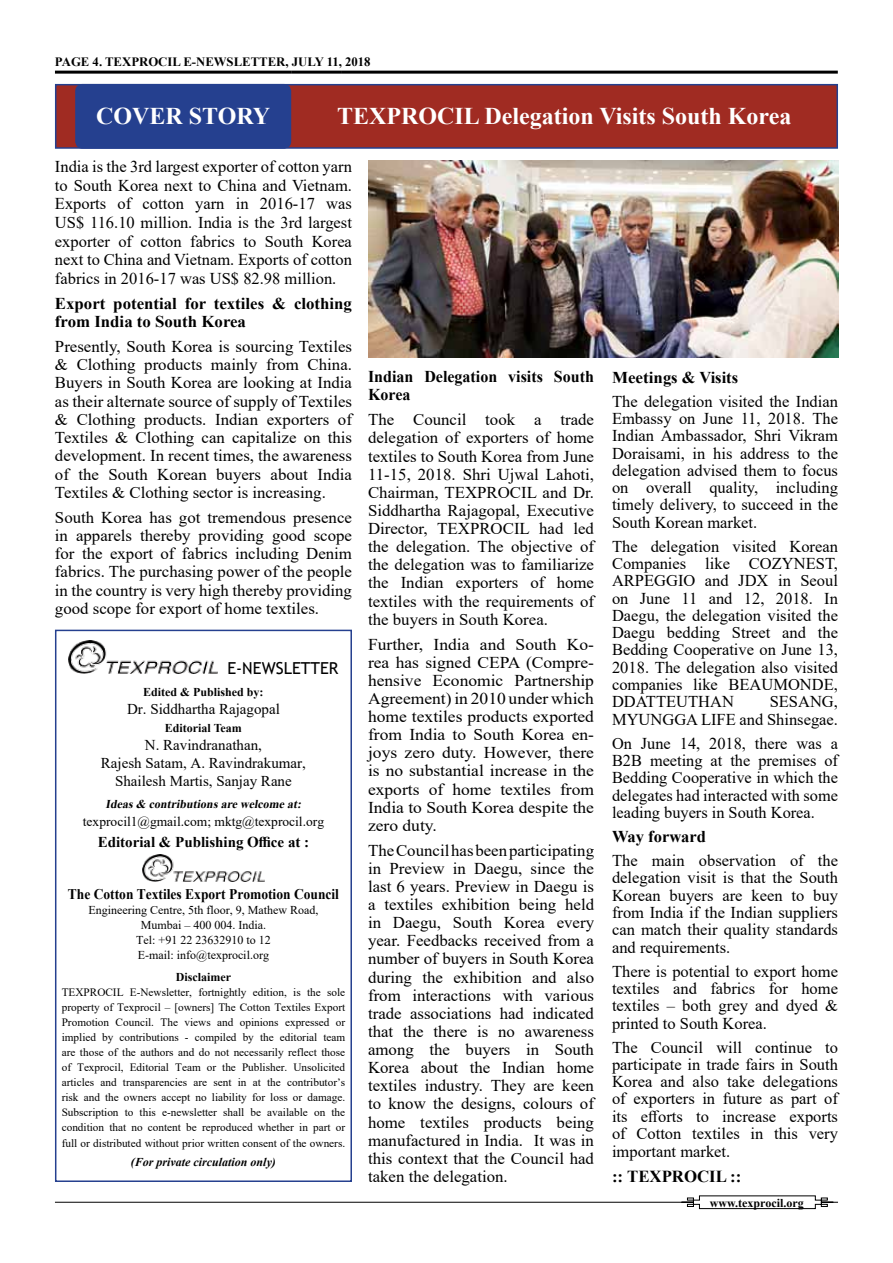
<style>
.page{position:relative;width:893px;height:1263px;background:#fff}
.page>*{position:absolute;margin:0;border:0;box-sizing:border-box;transform-origin:0 0}
.t1{font:700 24px "Times New Roman";color:#fff}
.t2{font:700 16.8px "Times New Roman";color:#000}
.t3{font:16.5px/18.1px "Times New Roman";color:#000;text-align:justify}
.t4{font:16.5px/18.1px "Times New Roman";color:#000;text-align:justify;scale:1.06 1}
.t5{font:700 16.5px/18.1px "Times New Roman";color:#000}
.t6{font:16.5px "Trebuchet MS";color:#000}
.t7{font:15px/18px "Times New Roman";color:#000;text-align:center}
.t8{font:700 15px "Times New Roman";color:#000}
.t9{font:700 14.7px "Times New Roman";color:#000;scale:.92 1}
.t10{font:13.5px "Times New Roman";color:#000}
.t11{font:700 12.75px "Times New Roman";color:#000}
.t12{font:12px/15px "Times New Roman";color:#000;text-align:center}
.t13{font:700 12px "Times New Roman";color:#000}
.t14{font:italic 700 12px "Times New Roman";color:#000}
.t15{font:italic 700 12px "Times New Roman";color:#000}
.t16{font:11.25px/15px "Times New Roman";color:#000;text-align:justify}
</style>
<div class="page">
<hr style="left:55px;top:1202px;width:783px;height:1px;background:#000">
<svg style="left:681px;top:1195px;width:153px;height:14px"></svg>
<hr style="left:55px;top:71px;width:237px;height:3px;background:#000">
<hr style="left:292px;top:71px;width:50px;height:3px;background:#000">
<hr style="left:342px;top:71px;width:496px;height:3px;background:#000">
<div style="left:55px;top:84px;width:783px;height:65px;background:#a02b22;border:2px solid #25408f"></div>
<div style="left:76px;top:85px;width:214px;height:63px;background:#25408f;border-radius:7px"></div>
<div style="left:75px;top:84px;width:216px;height:65px;border:2px solid #25408f;border-radius:7px"></div>
<div style="left:55px;top:630px;width:297px;height:552px;background:#fff;border:2px solid #25408f"></div>
<img style="left:68px;top:641px;width:149px;height:33px">
<img style="left:142px;top:855px;width:123px;height:27px">
<img style="left:368px;top:161px;width:470px;height:197px">
<p class="t11" style="left:55px;top:53px;width:317px">PAGE 4. TEXPROCIL E-NEWSLETTER, JULY 11, 2018</p>
<h1 class="t1" style="left:96px;top:99px;width:176px">COVER STORY</h1>
<h1 class="t1" style="left:337px;top:99px;width:456px">TEXPROCIL Delegation Visits South Korea</h1>
<p class="t3" style="left:55px;top:157px;width:299px;line-height:18.6px">India is the 3rd largest exporter of cotton yarn to South Korea next to China and Vietnam.<br>Exports of cotton yarn in 2016-17 was US$ 116.10 million. India is the 3rd largest exporter of cotton fabrics to South Korea next to China and Vietnam. Exports of cotton fabrics in 2016-17 was US$ 82.98 million.</p>
<p class="t5" style="left:55px;top:294px;width:299px">Export potential for textiles &amp; clothing from India to South Korea</p>
<p class="t3" style="left:55px;top:337px;width:299px">Presently, South Korea is sourcing Textiles &amp; Clothing products mainly from China.<br>Buyers in South Korea are looking at India as their alternate source of supply of Textiles &amp; Clothing products. Indian exporters of Textiles &amp; Clothing can capitalize on this development. In recent times, the awareness of the South Korean buyers about India Textiles &amp; Clothing sector is increasing.</p>
<p class="t3" style="left:55px;top:508px;width:299px">South Korea has got tremendous presence in apparels thereby providing good scope for the export of fabrics including Denim fabrics. The purchasing power of the people in the country is very high thereby providing good scope for export of home textiles.</p>
<p class="t6" style="left:227px;top:657px;width:113px">E-NEWSLETTER</p>
<p class="t13" style="left:143px;top:683px;width:122px">Edited &amp; Published by:</p>
<p class="t7" style="left:127px;top:699px;width:154px">Dr. Siddhartha Rajagopal</p>
<p class="t13" style="left:165px;top:719px;width:79px">Editorial Team</p>
<p class="t7" style="left:101px;top:735px;width:206px">N. Ravindranathan,<br>Rajesh Satam, A. Ravindrakumar,<br>Shailesh Martis, Sanjay Rane</p>
<p class="t14" style="left:106px;top:795px;width:200px">Ideas&amp; contributionsarewelcomeat:</p>
<p class="t10" style="left:83px;top:811px;width:243px">texprocil1@gmail.com; mktg@texprocil.org</p>
<p class="t8" style="left:98px;top:831px;width:213px">Editorial &amp; Publishing Office at :</p>
<p class="t9" style="left:68px;top:883px;width:296px">The Cotton Textiles Export Promotion Council</p>
<p class="t12" style="left:88px;top:902px;width:231px">Engineering Centre, 5th floor, 9, Mathew Road,<br>Mumbai – 400 004. India.<br>Tel: +91 22 23632910 to 12<br>E-mail: info@texprocil.org</p>
<p class="t13" style="left:176px;top:968px;width:57px">Disclaimer</p>
<p class="t16" style="left:62px;top:984px;width:285px">TEXPROCIL E-Newsletter, fortnightly edition, is the sole property of Texprocil – [owners] The Cotton Textiles Export Promotion Council. The views and opinions expressed or implied by contributions - compiled by the editorial team are those of the authors and do not necessarily reflect those of Texprocil, Editorial Team or the Publisher. Unsolicited articles and transparencies are sent in at the contributor’s risk and the owners accept no liability for loss or damage.<br>Subscription to this e-newsletter shall be available on the condition that no content be reproduced whether in part or full or distributed without prior written consent of the owners.</p>
<p class="t15" style="left:131px;top:1153px;width:147px">(For private circulation only)</p>
<p class="t5" style="left:368px;top:367px;width:227px">Indian Delegation visits South<br>Korea</p>
<p class="t3" style="left:368px;top:410px;width:228px">The Council took a trade delegation of exporters of home textiles to South Korea from June 11-15, 2018. Shri Ujwal Lahoti, Chairman, TEXPROCIL and Dr.<br>Siddhartha Rajagopal, Executive Director, TEXPROCIL had led the delegation. The objective of the delegation was to familiarize the Indian exporters of home textiles with the requirements of the buyers in South Korea.</p>
<p class="t4" style="left:368px;top:634px;width:215px">Further, India and South Ko&shy;rea has signed CEPA (Compre&shy;hensive Economic Partnership Agreement) in 2010 under which home textiles products exported from India to South Korea en&shy;joys zero duty. However, there is no substantial increase in the exports of home textiles from India to South Korea despite the zero duty.</p>
<p class="t3" style="left:368px;top:840px;width:228px">The Council has been participating in Preview in Daegu, since the last 6 years. Preview in Daegu is a textiles exhibition being held in Daegu, South Korea every year. Feedbacks received from a number of buyers in South Korea during the exhibition and also from interactions with various trade associations had indicated that the there is no awareness among the buyers in South Korea about the Indian home textiles industry. They are keen to know the designs, colours of home textiles products being manufactured in India. It was in this context that the Council had taken the delegation.</p>
<p class="t5" style="left:612px;top:367px;width:128px">Meetings &amp; Visits</p>
<p class="t3" style="left:612px;top:392px;width:227px;line-height:17.2px">The delegation visited the Indian Embassy on June 11, 2018. The Indian Ambassador, Shri Vikram Doraisami, in his address to the delegation advised them to focus on overall quality, including timely delivery, to succeed in the South Korean market.</p>
<p class="t3" style="left:612px;top:537px;width:227px;line-height:17.2px">The delegation visited Korean Companies like COZYNEST, ARPEGGIO and JDX in Seoul on June 11 and 12, 2018. In Daegu, the delegation visited the Daegu bedding Street and the Bedding Cooperative on June 13, 2018. The delegation also visited companies like BEAUMONDE, DDATTEUTHAN</p>
<p class="t3" style="left:612px;top:693px;width:227px;line-height:17.2px;text-align:right">SESANG,<br>MYUNGGA LIFE and Shinsegae.</p>
<p class="t3" style="left:612px;top:734px;width:228px;line-height:17.2px">On June 14, 2018, there was a B2B meeting at the premises of Bedding Cooperative in which the delegates had interacted with some leading buyers in South Korea.</p>
<p class="t5" style="left:612px;top:827px;width:95px">Way forward</p>
<p class="t3" style="left:612px;top:851px;width:227px;line-height:17.2px">The main observation of the delegation visit is that the South Korean buyers are keen to buy from India if the Indian suppliers can match their quality standards and requirements.</p>
<p class="t3" style="left:612px;top:962px;width:227px;line-height:17.2px">There is potential to export home textiles and fabrics for home textiles – both grey and dyed &amp; printed to South Korea.</p>
<p class="t3" style="left:612px;top:1038px;width:227px;line-height:17.4px">The Council will continue to participate in trade fairs in South Korea and also take delegations of exporters in future as part of its efforts to increase exports of Cotton textiles in this very important market.</p>
<p class="t2" style="left:612px;top:1164px;width:131px">:: TEXPROCIL ::</p>
<p class="t13" style="left:710px;top:1194px;width:95px">www.texprocil.org</p>
</div>
